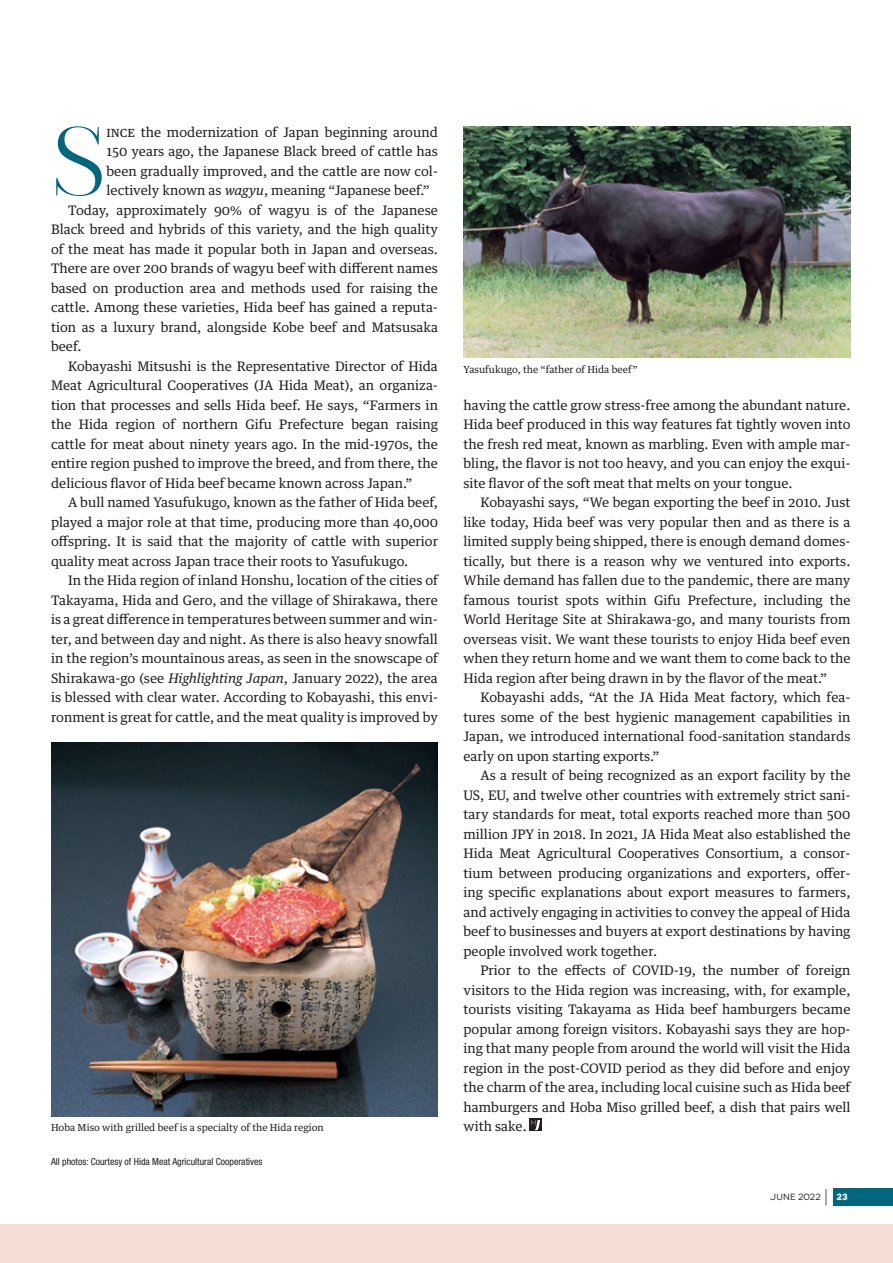
<style>
.page{position:relative;width:893px;height:1263px;background:#fff}
.page>*{position:absolute;margin:0;border:0;box-sizing:border-box;transform-origin:0 0}
.t1{font:300 96.75px "Prumo Display";color:#00677f}
.t2{font:13.2px/19.5px "Guardian Text Egyp";color:#231f20;text-align:justify}
.t3{font:9.75px "Guardian Text Egyp";color:#231f20}
.t4{font:condensed 9.75px "Helvetica Neue LT Pro";color:#231f20}
.t5{font:9px "Novecentowide";letter-spacing:.025em;color:#231f20}
.s1{font-style:italic}
.s2{font-weight:300;font-size:19.5px}
.s3{font-weight:700;color:#fff}
</style>
<div class="page">
<div style="left:0;top:1225px;width:893px;height:38px;background:#f5ded6"></div>
<div style="left:833px;top:1188px;width:60px;height:18px;background:#00677f"></div>
<div style="left:530px;top:1119px;width:12px;height:12px;background:#231f20"></div>
<svg style="left:531px;top:1120px;width:9px;height:10px"></svg>
<img style="left:51px;top:743px;width:387px;height:373px">
<img style="left:463px;top:127px;width:387px;height:230px">
<h1 class="t1" style="left:51px;top:105px;width:57px">S</h1>
<p class="t2" style="left:107px;top:121px;width:333px">ince the modernization of Japan beginning around</p>
<p class="t2" style="left:107px;top:140px;width:333px">150 years ago, the Japanese Black breed of cattle has</p>
<p class="t2" style="left:107px;top:160px;width:333px">been gradually improved, and the cattle are now col-</p>
<p class="t2" style="left:107px;top:179px;width:325px">lectively known as <span class="s1">wagyu</span>, meaning “Japanese beef.”</p>
<p class="t2" style="left:68px;top:199px;width:371px">Today, approximately 90% of wagyu is of the Japanese</p>
<p class="t2" style="left:51px;top:218px;width:388px">Black breed and hybrids of this variety, and the high quality</p>
<p class="t2" style="left:51px;top:238px;width:388px">of the meat has made it popular both in Japan and overseas.</p>
<p class="t2" style="left:51px;top:257px;width:388px">There are over 200 brands of wagyu beef with different names</p>
<p class="t2" style="left:51px;top:277px;width:388px">based on production area and methods used for raising the</p>
<p class="t2" style="left:51px;top:296px;width:388px">cattle. Among these varieties, Hida beef has gained a reputa-</p>
<p class="t2" style="left:51px;top:316px;width:388px">tion as a luxury brand, alongside Kobe beef and Matsusaka</p>
<p class="t2" style="left:51px;top:335px;width:32px">beef.</p>
<p class="t2" style="left:68px;top:355px;width:371px">Kobayashi Mitsushi is the Representative Director of Hida</p>
<p class="t2" style="left:51px;top:374px;width:388px">Meat Agricultural Cooperatives (JA Hida Meat), an organiza-</p>
<p class="t2" style="left:51px;top:394px;width:388px">tion that processes and sells Hida beef. He says, “Farmers in</p>
<p class="t2" style="left:51px;top:413px;width:388px">the Hida region of northern Gifu Prefecture began raising</p>
<p class="t2" style="left:51px;top:433px;width:388px">cattle for meat about ninety years ago. In the mid-1970s, the</p>
<p class="t2" style="left:51px;top:452px;width:388px">entire region pushed to improve the breed, and from there, the</p>
<p class="t2" style="left:51px;top:472px;width:363px">delicious flavor of Hida beef became known across Japan.”</p>
<p class="t2" style="left:68px;top:491px;width:371px">A bull named Yasufukugo, known as the father of Hida beef,</p>
<p class="t2" style="left:51px;top:511px;width:388px">played a major role at that time, producing more than 40,000</p>
<p class="t2" style="left:51px;top:530px;width:388px">offspring. It is said that the majority of cattle with superior</p>
<p class="t2" style="left:51px;top:550px;width:359px">quality meat across Japan trace their roots to Yasufukugo.</p>
<p class="t2" style="left:68px;top:569px;width:371px">In the Hida region of inland Honshu, location of the cities of</p>
<p class="t2" style="left:51px;top:589px;width:388px">Takayama, Hida and Gero, and the village of Shirakawa, there</p>
<p class="t2" style="left:51px;top:608px;width:388px">is a great difference in temperatures between summer and win-</p>
<p class="t2" style="left:51px;top:628px;width:388px">ter, and between day and night. As there is also heavy snowfall</p>
<p class="t2" style="left:51px;top:647px;width:388px">in the region’s mountainous areas, as seen in the snowscape of</p>
<p class="t2" style="left:51px;top:667px;width:388px">Shirakawa-go (see <span class="s1">Highlighting Japan</span>, January 2022), the area</p>
<p class="t2" style="left:51px;top:686px;width:388px">is blessed with clear water. According to Kobayashi, this envi-</p>
<p class="t2" style="left:51px;top:706px;width:388px">ronment is great for cattle, and the meat quality is improved by</p>
<p class="t3" style="left:51px;top:1119px;width:274px">Hoba Miso with grilled beef is a specialty of the Hida region</p>
<p class="t4" style="left:51px;top:1156px;width:213px">All photos: Courtesy of Hida Meat Agricultural Cooperatives</p>
<p class="t3" style="left:463px;top:361px;width:176px">Yasufukugo, the “father of Hida beef”</p>
<p class="t2" style="left:463px;top:394px;width:388px">having the cattle grow stress-free among the abundant nature.<br>Hida beef produced in this way features fat tightly woven into the fresh red meat, known as marbling. Even with ample mar&shy;bling, the flavor is not too heavy, and you can enjoy the exqui&shy;site flavor of the soft meat that melts on your tongue.</p>
<p class="t2" style="left:463px;top:491px;width:388px;text-indent:17px">Kobayashi says, “We began exporting the beef in 2010. Just like today, Hida beef was very popular then and as there is a limited supply being shipped, there is enough demand domes&shy;tically, but there is a reason why we ventured into exports.<br>While demand has fallen due to the pandemic, there are many famous tourist spots within Gifu Prefecture, including the World Heritage Site at Shirakawa-go, and many tourists from overseas visit. We want these tourists to enjoy Hida beef even when they return home and we want them to come back to the Hida region after being drawn in by the flavor of the meat.”</p>
<p class="t2" style="left:463px;top:686px;width:388px;text-indent:17px">Kobayashi adds, “At the JA Hida Meat factory, which fea&shy;tures some of the best hygienic management capabilities in Japan, we introduced international food-sanitation standards early on upon starting exports.”</p>
<p class="t2" style="left:463px;top:764px;width:388px;text-indent:17px">As a result of being recognized as an export facility by the US, EU, and twelve other countries with extremely strict sani&shy;tary standards for meat, total exports reached more than 500 million JPY in 2018. In 2021, JA Hida Meat also established the Hida Meat Agricultural Cooperatives Consortium, a consor&shy;tium between producing organizations and exporters, offer&shy;ing specific explanations about export measures to farmers, and actively engaging in activities to convey the appeal of Hida beef to businesses and buyers at export destinations by having people involved work together.</p>
<p class="t2" style="left:463px;top:959px;width:388px;text-indent:17px">Prior to the effects of COVID-19, the number of foreign visitors to the Hida region was increasing, with, for example, tourists visiting Takayama as Hida beef hamburgers became popular among foreign visitors. Kobayashi says they are hop&shy;ing that many people from around the world will visit the Hida region in the post-COVID period as they did before and enjoy the charm of the area, including local cuisine such as Hida beef hamburgers and Hoba Miso grilled beef, a dish that pairs well with sake.</p>
<p class="t5" style="left:770px;top:1192px;width:79px">JUNE 2022 <span class="s2">|</span> <span class="s3">23</span></p>
</div>
